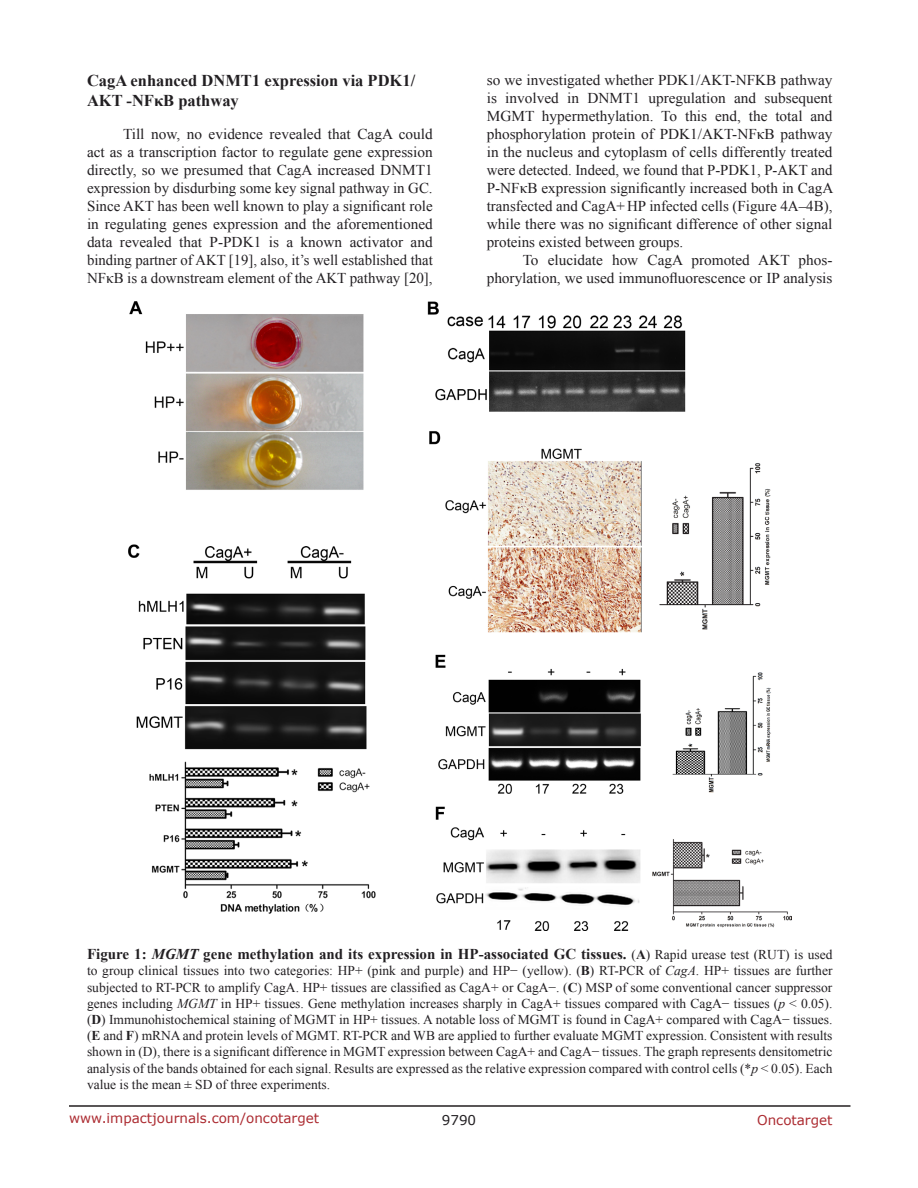
<style>
.page{position:relative;width:918px;height:1188px;background:#fff}
.page>*{position:absolute;margin:0;border:0;box-sizing:border-box;transform-origin:0 0}
.SubHeading{font:700 16.5px/19.8px "Times New Roman";color:#221f22}
.BodyText{font:15px/18px "Times New Roman";color:#221f22;text-align:justify}
.FigureText{font:700 15px "Times New Roman";color:#221f22}
.FigureText-2{font:13.5px/16.2px "Times New Roman";color:#221f22;text-align:justify}
.t1{font:13.5px "Verdana";color:#ac2b31}
.t2{font:13.5px "Verdana";color:#221f22}
.s1{font-style:italic}
.s2{font-weight:400;font-size:13.5px}
.s3{font-size:13.5px}
.s4{font-weight:700}
</style>
<div class="page">
<hr style="left:69px;top:1105px;width:781px;height:2px;background:#231f20">
<img style="left:128px;top:302px;width:663px;height:628px">
<p class="SubHeading" style="left:87px;top:70px;width:330px">CagA enhanced DNMT1 expression via PDK1/<br>AKT -NFκB pathway</p>
<p class="BodyText" style="left:87px;top:125px;width:347px;text-indent:36px">Till now, no evidence revealed that CagA could act as a transcription factor to regulate gene expression directly, so we presumed that CagA increased DNMT1 expression by disdurbing some key signal pathway in GC.<br>Since AKT has been well known to play a significant role in regulating genes expression and the aforementioned data revealed that P-PDK1 is a known activator and binding partner of AKT [19], also, it’s well established that NFκB is a downstream element of the AKT pathway [20],</p>
<p class="BodyText" style="left:487px;top:71px;width:348px">so we investigated whether PDK1/AKT-NFKB pathway is involved in DNMT1 upregulation and subsequent MGMT hypermethylation. To this end, the total and phosphorylation protein of PDK1/AKT-NFκB pathway in the nucleus and cytoplasm of cells differently treated were detected. Indeed, we found that P-PDK1, P-AKT and P-NFκB expression significantly increased both in CagA transfected and CagA+HP infected cells (Figure 4A–4B), while there was no significant difference of other signal proteins existed between groups.</p>
<p class="BodyText" style="left:487px;top:251px;width:347px;text-align:right">To elucidate how CagA promoted AKT phos&shy;phorylation, we used immunofluorescence or IP analysis</p>
<p class="FigureText" style="left:87px;top:944px;width:747px">Figure 1: <span class="s1">MGMT</span> gene methylation and its expression in HP-associated GC tissues. <span class="s2">(</span><span class="s3">A</span><span class="s2">) Rapid urease test (RUT) is used</span></p>
<p class="FigureText-2" style="left:87px;top:963px;width:747px">to group clinical tissues into two categories: HP+ (pink and purple) and HP− (yellow). (<span class="s4">B</span>) RT-PCR of <span class="s1">CagA</span>. HP+ tissues are further subjected to RT-PCR to amplify CagA. HP+ tissues are classified as CagA+ or CagA−. (<span class="s4">C</span>) MSP of some conventional cancer suppressor genes including <span class="s1">MGMT</span> in HP+ tissues. Gene methylation increases sharply in CagA+ tissues compared with CagA− tissues (<span class="s1">p</span> &lt; 0.05). (<span class="s4">D</span>) Immunohistochemical staining of MGMT in HP+ tissues. A notable loss of MGMT is found in CagA+ compared with CagA− tissues. (<span class="s4">E</span> and <span class="s4">F</span>) mRNA and protein levels of MGMT. RT-PCR and WB are applied to further evaluate MGMT expression. Consistent with results shown in (D), there is a significant difference in MGMT expression between CagA+ and CagA− tissues. The graph represents densitometric analysis of the bands obtained for each signal. Results are expressed as the relative expression compared with control cells (*<span class="s1">p</span> &lt; 0.05). Each value is the mean ± SD of three experiments.</p>
<p class="t1" style="left:69px;top:1109px;width:252px">www.impactjournals.com/oncotarget</p>
<p class="t2" style="left:442px;top:1111px;width:36px">9790</p>
<p class="t1" style="left:757px;top:1111px;width:77px">Oncotarget</p>
</div>
